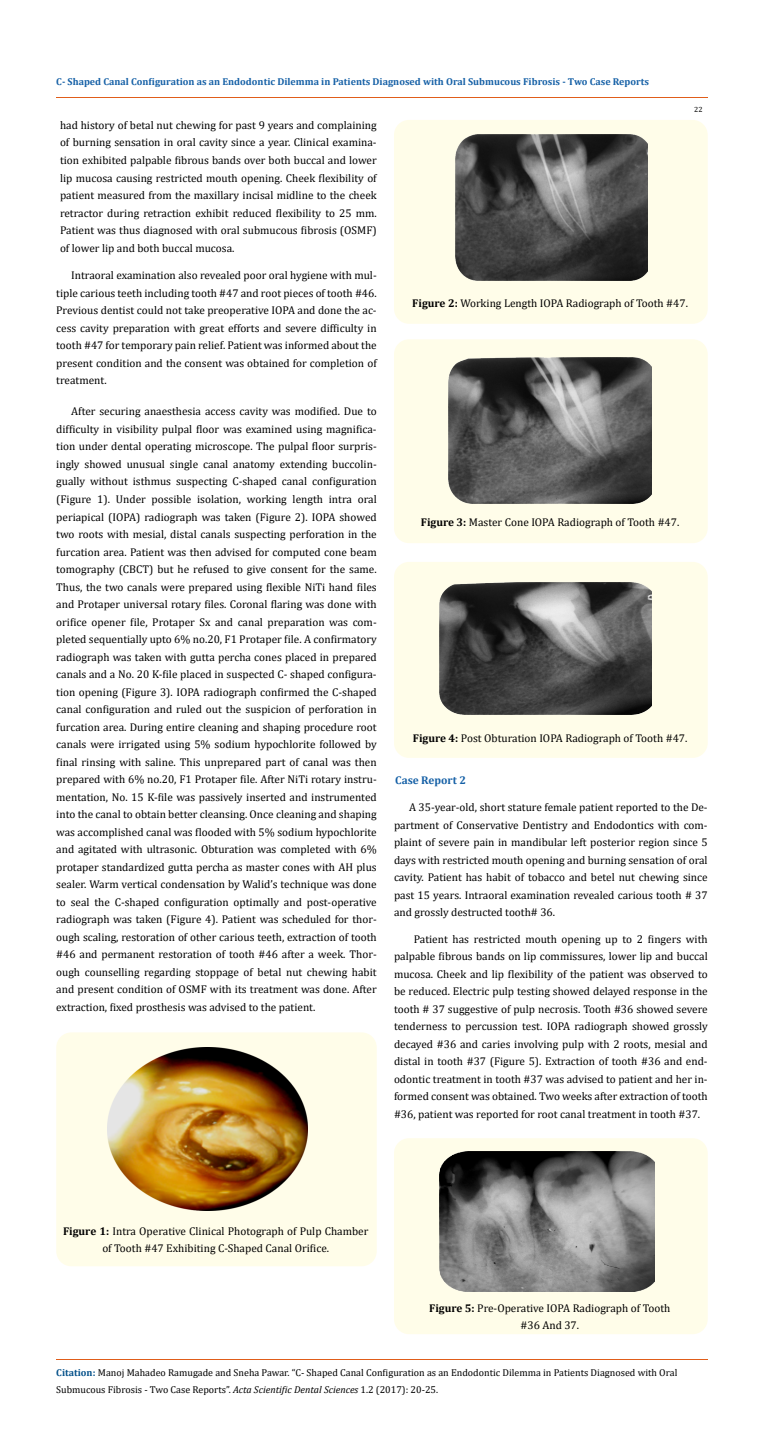
<style>
.page{position:relative;width:764px;height:1442px;background:#fff}
.page>*{position:absolute;margin:0;border:0;box-sizing:border-box;transform-origin:0 0}
.t1{font:11.25px/17.5px "Cambria";color:#000;text-align:justify}
.t2{font:700 11.25px "Cambria";color:#1560a6}
.t3{font:10px/17.5px "Cambria";color:#000}
.t4{font:700 10px "Cambria";color:#1560a6}
.t5{font:7.5px "Cambria";color:#000}
.s1{font-weight:700}
.s2{font-weight:700;color:#035089}
.s3{font-style:italic}
</style>
<div class="page">
<div style="left:394px;top:120px;width:314px;height:204px;background:#fffde9;border-radius:15px"></div>
<img style="left:455px;top:135px;width:192px;height:145px">
<div style="left:394px;top:339px;width:314px;height:204px;background:#fffde9;border-radius:15px"></div>
<img style="left:449px;top:358px;width:202px;height:145px">
<div style="left:394px;top:562px;width:314px;height:195px;background:#fffde9;border-radius:15px"></div>
<img style="left:439px;top:582px;width:212px;height:132px">
<div style="left:56px;top:1032px;width:321px;height:234px;background:#fffde9;border-radius:15px"></div>
<img style="left:107px;top:1047px;width:200px;height:163px">
<div style="left:394px;top:1138px;width:314px;height:196px;background:#fffde9;border-radius:15px"></div>
<img style="left:439px;top:1151px;width:215px;height:140px">
<hr style="left:56px;top:97px;width:652px;height:1px;background:#e05d1a">
<hr style="left:56px;top:1358px;width:652px;height:1px;background:#e05d1a">
<p class="t4" style="left:56px;top:75px;width:594px">C- Shaped Canal Configuration as an Endodontic Dilemma in Patients Diagnosed with Oral Submucous Fibrosis - Two Case Reports</p>
<p class="t1" style="left:60px;top:116px;width:318px">had history of betal nut chewing for past 9 years and complaining of burning sensation in oral cavity since a year. Clinical examina&shy;tion exhibited palpable fibrous bands over both buccal and lower lip mucosa causing restricted mouth opening. Cheek flexibility of patient measured from the maxillary incisal midline to the cheek retractor during retraction exhibit reduced flexibility to 25 mm.<br>Patient was thus diagnosed with oral submucous fibrosis (OSMF) of lower lip and both buccal mucosa.</p>
<p class="t5" style="left:694px;top:105px;width:10px">22</p>
<p class="t1" style="left:56px;top:267px;width:322px;text-indent:15px">Intraoral examination also revealed poor oral hygiene with mul&shy;tiple carious teeth including tooth #47 and root pieces of tooth #46.<br>Previous dentist could not take preoperative IOPA and done the ac&shy;cess cavity preparation with great efforts and severe difficulty in tooth #47 for temporary pain relief. Patient was informed about the present condition and the consent was obtained for completion of treatment.</p>
<p class="t1" style="left:56px;top:403px;width:322px;text-indent:15px">After securing anaesthesia access cavity was modified. Due to difficulty in visibility pulpal floor was examined using magnifica&shy;tion under dental operating microscope. The pulpal floor surpris&shy;ingly showed unusual single canal anatomy extending buccolin&shy;gually without isthmus suspecting C-shaped canal configuration (Figure 1). Under possible isolation, working length intra oral periapical (IOPA) radiograph was taken (Figure 2). IOPA showed two roots with mesial, distal canals suspecting perforation in the furcation area. Patient was then advised for computed cone beam tomography (CBCT) but he refused to give consent for the same.<br>Thus, the two canals were prepared using flexible NiTi hand files and Protaper universal rotary files. Coronal flaring was done with orifice opener file, Protaper Sx and canal preparation was com&shy;pleted sequentially upto 6% no.20, F1 Protaper file. A confirmatory radiograph was taken with gutta percha cones placed in prepared canals and a No. 20 K-file placed in suspected C- shaped configura&shy;tion opening (Figure 3). IOPA radiograph confirmed the C-shaped canal configuration and ruled out the suspicion of perforation in furcation area. During entire cleaning and shaping procedure root canals were irrigated using 5% sodium hypochlorite followed by final rinsing with saline. This unprepared part of canal was then prepared with 6% no.20, F1 Protaper file. After NiTi rotary instru&shy;mentation, No. 15 K-file was passively inserted and instrumented into the canal to obtain better cleansing. Once cleaning and shaping was accomplished canal was flooded with 5% sodium hypochlorite and agitated with ultrasonic. Obturation was completed with 6% protaper standardized gutta percha as master cones with AH plus sealer. Warm vertical condensation by Walid’s technique was done to seal the C-shaped configuration optimally and post-operative radiograph was taken (Figure 4). Patient was scheduled for thor&shy;ough scaling, restoration of other carious teeth, extraction of tooth #46 and permanent restoration of tooth #46 after a week. Thor&shy;ough counselling regarding stoppage of betal nut chewing habit and present condition of OSMF with its treatment was done. After extraction, fixed prosthesis was advised to the patient.</p>
<p class="t1" style="left:412px;top:294px;width:277px"><span class="s1">Figure 2:</span> Working Length IOPA Radiograph of Tooth #47.</p>
<p class="t1" style="left:421px;top:513px;width:260px"><span class="s1">Figure 3:</span> Master Cone IOPA Radiograph of Tooth #47.</p>
<p class="t1" style="left:413px;top:728px;width:276px"><span class="s1">Figure 4:</span> Post Obturation IOPA Radiograph of Tooth #47.</p>
<p class="t2" style="left:395px;top:772px;width:72px">Case Report 2</p>
<p class="t1" style="left:394px;top:798px;width:315px;text-indent:15px">A 35-year-old, short stature female patient reported to the De&shy;partment of Conservative Dentistry and Endodontics with com&shy;plaint of severe pain in mandibular left posterior region since 5 days with restricted mouth opening and burning sensation of oral cavity. Patient has habit of tobacco and betel nut chewing since past 15 years. Intraoral examination revealed carious tooth # 37 and grossly destructed tooth# 36.</p>
<p class="t1" style="left:394px;top:929px;width:315px;text-indent:20px">Patient has restricted mouth opening up to 2 fingers with palpable fibrous bands on lip commissures, lower lip and buccal mucosa. Cheek and lip flexibility of the patient was observed to be reduced. Electric pulp testing showed delayed response in the tooth # 37 suggestive of pulp necrosis. Tooth #36 showed severe tenderness to percussion test. IOPA radiograph showed grossly decayed #36 and caries involving pulp with 2 roots, mesial and distal in tooth #37 (Figure 5). Extraction of tooth #36 and end&shy;odontic treatment in tooth #37 was advised to patient and her in&shy;formed consent was obtained. Two weeks after extraction of tooth #36, patient was reported for root canal treatment in tooth #37.</p>
<p class="t1" style="left:63px;top:1221px;width:307px;text-align:center"><span class="s1">Figure 1:</span> Intra Operative Clinical Photograph of Pulp Chamber of Tooth #47 Exhibiting C-Shaped Canal Orifice.</p>
<p class="t1" style="left:429px;top:1298px;width:243px;text-align:center"><span class="s1">Figure 5:</span> Pre-Operative IOPA Radiograph of Tooth #36 And 37.</p>
<p class="t3" style="left:56px;top:1363px;width:622px"><span class="s2">Citation:</span> Manoj Mahadeo Ramugade and Sneha Pawar. “C- Shaped Canal Configuration as an Endodontic Dilemma in Patients Diagnosed with Oral<br>Submucous Fibrosis - Two Case Reports”. <span class="s3">Acta Scientific Dental Sciences</span> 1.2 (2017): 20-25.</p>
</div>
